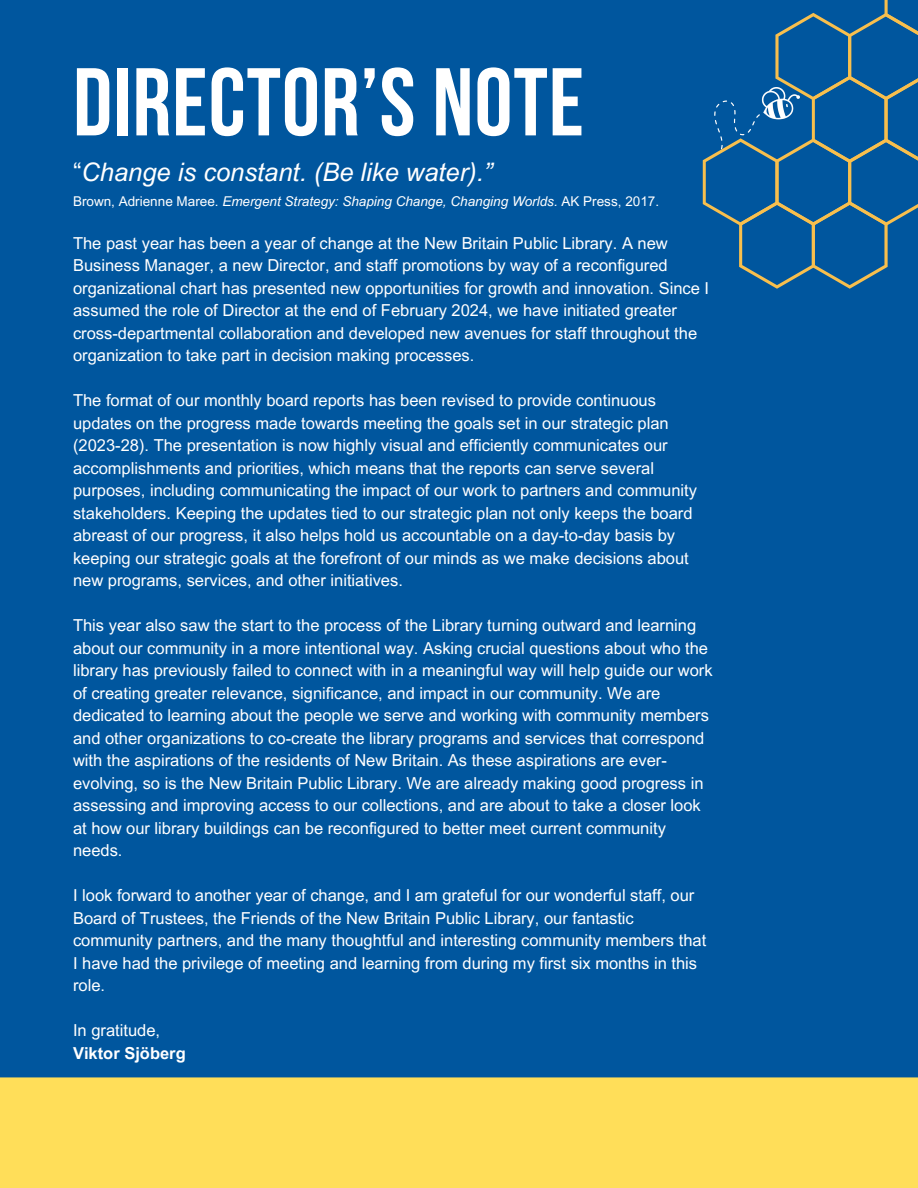
<style>
.page{position:relative;width:918px;height:1188px;background:#00569e}
.page>*{position:absolute;margin:0;border:0;box-sizing:border-box;transform-origin:0 0}
.t1{font:700 96px "Bebas Neue";letter-spacing:.01em;color:#fff}
.t2{font:italic 25.5px "Arial MT Pro";color:#fff}
.t3{font:16.5px/22.5px "Arial MT Pro";color:#fff}
.t4{font:700 16.5px/22.5px "Arial MT Pro";color:#fff}
.t5{font:italic 13.5px "Arial MT Pro";color:#fff}
.s1{font-style:normal}
.s2{font-weight:400}
</style>
<div class="page">
<svg style="left:703px;top:0;width:215px;height:289px"></svg>
<img style="left:708px;top:87px;width:91px;height:76px">
<div style="left:0;top:1077px;width:918px;height:111px;background:#ffde59"></div>
<p class="t1" style="left:73px;top:63px;width:513px">DIRECTOR’s NOTE</p>
<h1 class="t2" style="left:73px;top:163px;width:421px"><span class="s1">“</span>Change is constant. (Be like water).”</h1>
<p class="t5" style="left:73px;top:196px;width:588px"><span class="s1">Brown, Adrienne Maree.</span> Emergent Strategy: Shaping Change, Changing Worlds. <span class="s1">AK Press, 2017.</span></p>
<p class="t3" style="left:73px;top:234px;width:638px">The past year has been a year of change at the New Britain Public Library. A new Business Manager, a new Director, and staff promotions by way of a reconfigured organizational chart has presented new opportunities for growth and innovation. Since I assumed the role of Director at the end of February 2024, we have initiated greater cross-departmental collaboration and developed new avenues for staff throughout the organization to take part in decision making processes.</p>
<h2 class="t3" style="left:73px;top:391px;width:626px">The format of our monthly board reports has been revised to provide continuous updates on the progress made towards meeting the goals set in our strategic plan (2023-28). The presentation is now highly visual and efficiently communicates our accomplishments and priorities, which means that the reports can serve several purposes, including communicating the impact of our work to partners and community stakeholders. Keeping the updates tied to our strategic plan not only keeps the board abreast of our progress, it also helps hold us accountable on a day-to-day basis by keeping our strategic goals at the forefront of our minds as we make decisions about new programs, services, and other initiatives.</h2>
<h2 class="t3" style="left:73px;top:616px;width:641px">This year also saw the start to the process of the Library turning outward and learning about our community in a more intentional way. Asking crucial questions about who the library has previously failed to connect with in a meaningful way will help guide our work of creating greater relevance, significance, and impact in our community. We are dedicated to learning about the people we serve and working with community members and other organizations to co-create the library programs and services that correspond with the aspirations of the residents of New Britain. As these aspirations are ever&shy;evolving, so is the New Britain Public Library. We are already making good progress in assessing and improving access to our collections, and are about to take a closer look at how our library buildings can be reconfigured to better meet current community needs.</h2>
<h2 class="t3" style="left:73px;top:886px;width:635px">I look forward to another year of change, and I am grateful for our wonderful staff, our Board of Trustees, the Friends of the New Britain Public Library, our fantastic community partners, and the many thoughtful and interesting community members that I have had the privilege of meeting and learning from during my first six months in this role.</h2>
<h2 class="t4" style="left:73px;top:1021px;width:114px"><span class="s2">In gratitude,<br></span>Viktor Sjöberg</h2>
</div>
